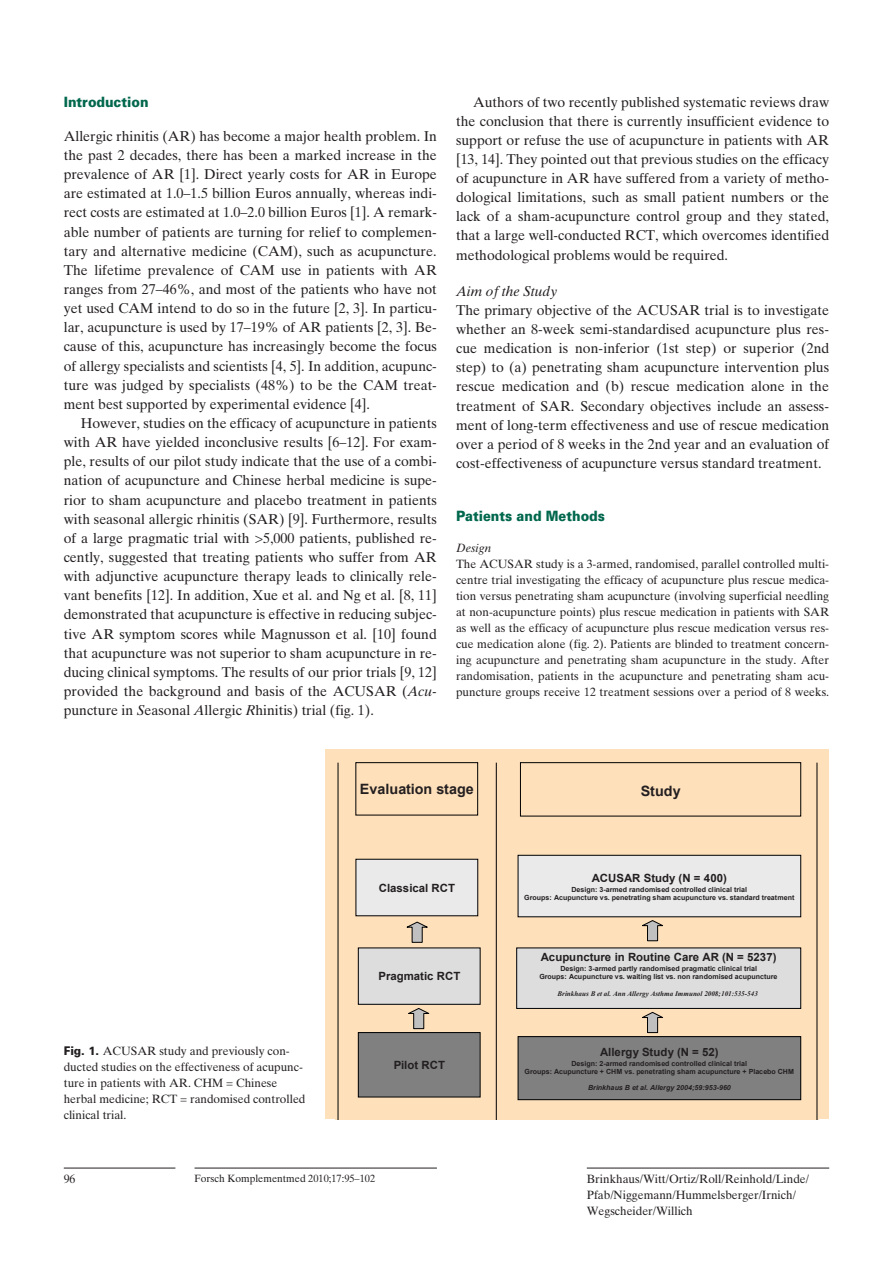
<style>
.page{position:relative;width:893px;height:1263px;background:#fff}
.page>*{position:absolute;margin:0;border:0;box-sizing:border-box;transform-origin:0 0}
.t1{font:14.25px/19.2px "Times Ten";color:#231f20;text-align:justify}
.t2{font:900 14.25px "Univers";color:#01674d;scale:.9 1}
.t3{font:700 14.25px "Arial";letter-spacing:.005em;color:#231f20}
.t4{font:italic 14.25px "Times Ten";color:#231f20}
.t5{font:12px/15.9px "Times Ten";color:#231f20}
.t6{font:italic 12px "Times Ten";color:#231f20}
.t7{font:700 11.25px "Arial";color:#231f20}
.t8{font:10.5px "Times Ten";color:#231f20}
.t9{font:700 7.05px/8.4px "Arial";color:#231f20;text-align:center}
.t10{font:italic 700 7.05px "Times New Roman";color:#231f20}
.t11{font:italic 700 7.05px "Arial";color:#231f20}
.s1{font-style:italic}
.s2{font-family:"Univers";font-weight:900}
</style>
<div class="page">
<hr style="left:64px;top:1168px;width:111px;height:1px;background:#231f20">
<hr style="left:195px;top:1168px;width:242px;height:1px;background:#231f20">
<hr style="left:587px;top:1168px;width:242px;height:1px;background:#231f20">
<div style="left:325px;top:749px;width:504px;height:370px;background:#fee0bb"></div>
<div style="left:358px;top:948px;width:122px;height:56px;background:#ddd"></div>
<div style="left:358px;top:1032px;width:122px;height:65px;background:#808080"></div>
<div style="left:358px;top:1032px;width:122px;height:65px;border:1px solid #000"></div>
<div style="left:517px;top:948px;width:284px;height:60px;background:#ddd"></div>
<div style="left:516px;top:948px;width:285px;height:61px;border:1px solid #000"></div>
<div style="left:356px;top:762px;width:122px;height:53px;border:1px solid #000"></div>
<div style="left:518px;top:855px;width:283px;height:62px;background:#eaeaea"></div>
<div style="left:518px;top:855px;width:283px;height:62px;border:1px solid #000"></div>
<div style="left:518px;top:1036px;width:283px;height:64px;background:#808080"></div>
<div style="left:518px;top:1036px;width:283px;height:64px;border:1px solid #000"></div>
<svg style="left:408px;top:1008px;width:22px;height:21px"></svg>
<svg style="left:406px;top:921px;width:22px;height:22px"></svg>
<svg style="left:642px;top:920px;width:21px;height:21px"></svg>
<svg style="left:642px;top:1012px;width:21px;height:21px"></svg>
<hr style="left:496px;top:763px;width:1px;height:356px;background:#000">
<div style="left:356px;top:859px;width:122px;height:57px;background:#eaeaea"></div>
<div style="left:356px;top:859px;width:122px;height:57px;border:1px solid #000"></div>
<div style="left:520px;top:762px;width:281px;height:54px;border:1px solid #000"></div>
<hr style="left:338px;top:763px;width:1px;height:356px;background:#000">
<hr style="left:817px;top:763px;width:1px;height:356px;background:#000">
<p class="t2" style="left:64px;top:93px;width:96px">Introduction</p>
<p class="t1" style="left:64px;top:126px;width:375px">Allergic rhinitis (AR) has become a major health problem. In the past 2 decades, there has been a marked increase in the prevalence of AR [1]. Direct yearly costs for AR in Europe are estimated at 1.0–1.5 billion Euros annually, whereas indi&shy;rect costs are estimated at 1.0–2.0 billion Euros [1]. A remark&shy;able number of patients are turning for relief to complemen&shy;tary and alternative medicine (CAM), such as acupuncture.<br>The lifetime prevalence of CAM use in patients with AR ranges from 27–46%, and most of the patients who have not yet used CAM intend to do so in the future [2, 3]. In particu&shy;lar, acupuncture is used by 17–19% of AR patients [2, 3]. Be&shy;cause of this, acupuncture has increasingly become the focus of allergy specialists and scientists [4, 5]. In addition, acupunc&shy;ture was judged by specialists (48%) to be the CAM treat&shy;ment best supported by experimental evidence [4].</p>
<p class="t1" style="left:64px;top:413px;width:375px;text-indent:17px">However, studies on the efficacy of acupuncture in patients with AR have yielded inconclusive results [6–12]. For exam&shy;ple, results of our pilot study indicate that the use of a combi&shy;nation of acupuncture and Chinese herbal medicine is supe&shy;rior to sham acupuncture and placebo treatment in patients with seasonal allergic rhinitis (SAR) [9]. Furthermore, results of a large pragmatic trial with &gt;5,000 patients, published re&shy;cently, suggested that treating patients who suffer from AR with adjunctive acupuncture therapy leads to clinically rele&shy;vant benefits [12]. In addition, Xue et al. and Ng et al. [8, 11] demonstrated that acupuncture is effective in reducing subjec&shy;tive AR symptom scores while Magnusson et al. [10] found that acupuncture was not superior to sham acupuncture in re&shy;ducing clinical symptoms. The results of our prior trials [9, 12] provided the background and basis of the ACUSAR (<span class="s1">Acu&shy;</span>puncture in <span class="s1">S</span>easonal <span class="s1">A</span>llergic <span class="s1">R</span>hinitis) trial (fig. 1).</p>
<p class="t1" style="left:456px;top:92px;width:375px;text-indent:17px">Authors of two recently published systematic reviews draw the conclusion that there is currently insufficient evidence to support or refuse the use of acupuncture in patients with AR [13, 14]. They pointed out that previous studies on the efficacy of acupuncture in AR have suffered from a variety of metho&shy;dological limitations, such as small patient numbers or the lack of a sham-acupuncture control group and they stated, that a large well-conducted RCT, which overcomes identified methodological problems would be required.</p>
<p class="t4" style="left:456px;top:283px;width:103px">Aim of the Study</p>
<p class="t1" style="left:456px;top:300px;width:375px">The primary objective of the ACUSAR trial is to investigate whether an 8-week semi-standardised acupuncture plus res&shy;cue medication is non-inferior (1st step) or superior (2nd step) to (a) penetrating sham acupuncture intervention plus rescue medication and (b) rescue medication alone in the treatment of SAR. Secondary objectives include an assess&shy;ment of long-term effectiveness and use of rescue medication over a period of 8 weeks in the 2nd year and an evaluation of cost-effectiveness of acupuncture versus standard treatment.</p>
<p class="t2" style="left:456px;top:507px;width:167px">Patients and Methods</p>
<p class="t6" style="left:456px;top:541px;width:37px">Design</p>
<p class="t5" style="left:456px;top:556px;width:375px;text-align:justify">The ACUSAR study is a 3-armed, randomised, parallel controlled multi&shy;centre trial investigating the efficacy of acupuncture plus rescue medica&shy;tion versus penetrating sham acupuncture (involving superficial needling at non-acupuncture points) plus rescue medication in patients with SAR as well as the efficacy of acupuncture plus rescue medication versus res&shy;cue medication alone (fig. 2). Patients are blinded to treatment concern&shy;ing acupuncture and penetrating sham acupuncture in the study. After randomisation, patients in the acupuncture and penetrating sham acu&shy;puncture groups receive 12 treatment sessions over a period of 8 weeks.</p>
<p class="t5" style="left:64px;top:1043px;width:243px"><span class="s2">Fig. 1.</span> ACUSAR study and previously con&shy;ducted studies on the effectiveness of acupunc&shy;ture in patients with AR. CHM = Chinese herbal medicine; RCT = randomised controlled clinical trial.</p>
<p class="t3" style="left:360px;top:780px;width:115px">Evaluation stage</p>
<p class="t7" style="left:379px;top:880px;width:78px">Classical RCT</p>
<p class="t7" style="left:378px;top:969px;width:83px">Pragmatic RCT</p>
<p class="t7" style="left:394px;top:1058px;width:53px">Pilot RCT</p>
<p class="t3" style="left:641px;top:782px;width:41px">Study</p>
<p class="t7" style="left:592px;top:870px;width:137px">ACUSAR Study (N = 400)</p>
<p class="t9" style="left:524px;top:885px;width:272px">Design: 3-armed randomised controlled clinical trial<br>Groups: Acupuncture vs. penetrating sham acupuncture vs. standard treatment</p>
<p class="t7" style="left:541px;top:950px;width:237px">Acupuncture in Routine Care AR (N = 5237)</p>
<p class="t9" style="left:539px;top:964px;width:240px">Design: 3-armed partly randomised pragmatic clinical trial<br>Groups: Acupuncture vs. waiting list vs. non randomised acupuncture</p>
<p class="t10" style="left:558px;top:989px;width:202px">Brinkhaus B et al. Ann Allergy Asthma Immunol 2008;101:535-543</p>
<p class="t7" style="left:600px;top:1045px;width:120px">Allergy Study (N = 52)</p>
<p class="t9" style="left:524px;top:1059px;width:271px">Design: 2-armed randomised controlled clinical trial<br>Groups: Acupuncture + CHM vs. penetrating sham acupuncture + Placebo CHM</p>
<p class="t11" style="left:588px;top:1082px;width:144px">Brinkhaus B et al. Allergy 2004;59:953-960</p>
<p class="t5" style="left:64px;top:1171px;width:13px">96</p>
<p class="t8" style="left:195px;top:1172px;width:182px">Forsch Komplementmed 2010;17:95–102</p>
<p class="t5" style="left:587px;top:1171px;width:224px">Brinkhaus/Witt/Ortiz/Roll/Reinhold/Linde/<br>Pfab/Niggemann/Hummelsberger/Irnich/<br>Wegscheider/Willich</p>
</div>
